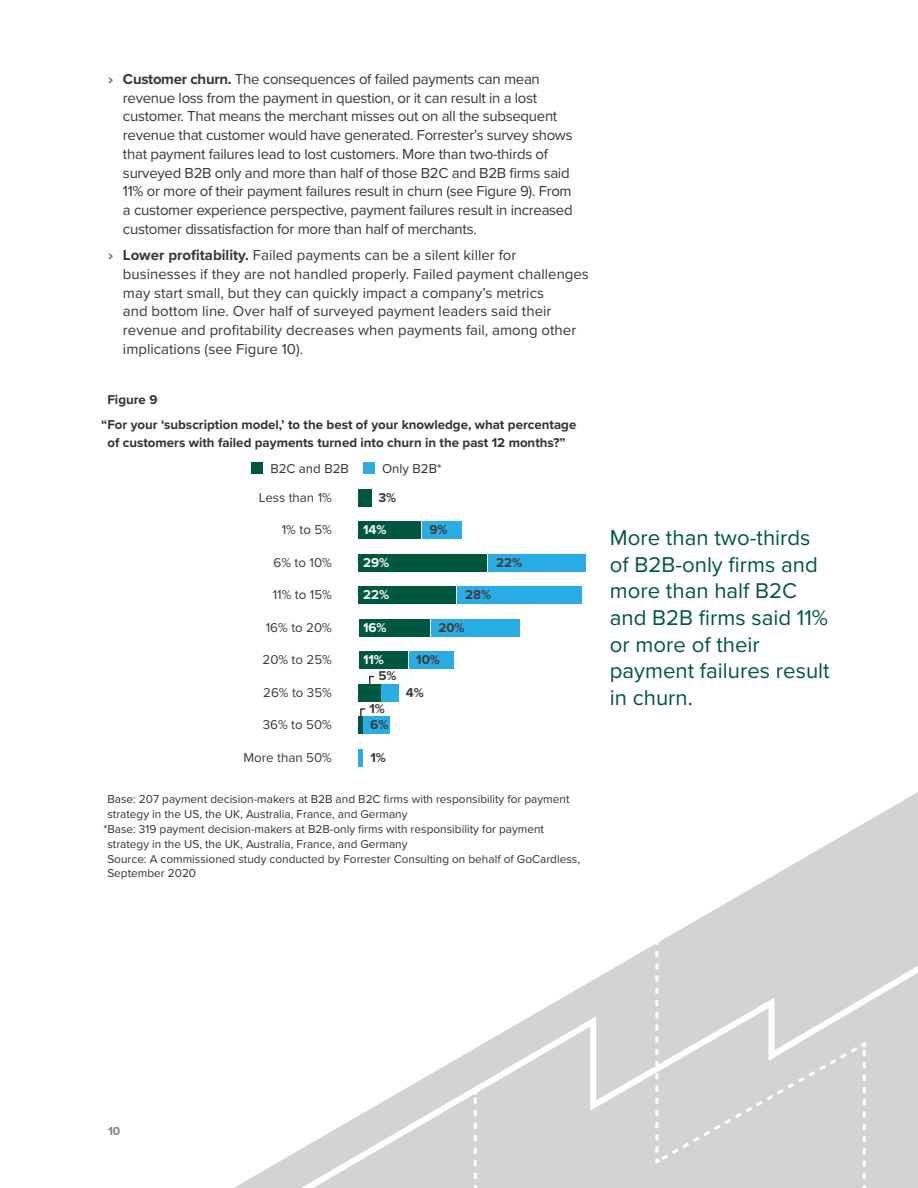
<style>
.page{position:relative;width:918px;height:1188px;background:#fff}
.page>*{position:absolute;margin:0;border:0;box-sizing:border-box;transform-origin:0 0}
.t1{font:22.2px/26.5px "Proxima Nova";color:#005740}
.t2{font:15px/18.8px "Proxima Nova";letter-spacing:-.02em;color:#383839}
.t3{font:15px/18.8px "Proxima Nova";color:#383839}
.t4{font:700 13.35px/25.2px "Proxima Nova";color:#333}
.t5{font:13.35px "Proxima Nova";color:#3b3b3c}
.t6{font:700 13.35px "Proxima Nova";color:#3b3b3c}
.t7{font:13.35px "Proxima Nova";color:#333}
.t8{font:700 13.35px "Proxima Nova";color:#fff}
.t9{font:700 12px "Proxima Nova";color:#808285}
.t10{font:11.85px "Proxima Nova";color:#333}
.s1{font-weight:900;color:#808285}
.s2{font-weight:700}
</style>
<div class="page">
<svg style="left:234px;top:792px;width:684px;height:396px"></svg>
<svg style="left:291px;top:956px;width:627px;height:232px"></svg>
<svg style="left:474px;top:1091px;width:3px;height:88px"></svg>
<div style="left:654px;top:933px;width:213px;height:246px;background:#d1d3d4"></div>
<div style="left:359px;top:554px;width:128px;height:18px;background:#005740"></div>
<div style="left:359px;top:521px;width:62px;height:18px;background:#005740"></div>
<div style="left:359px;top:489px;width:13px;height:18px;background:#005740"></div>
<div style="left:422px;top:521px;width:40px;height:18px;background:#2aade4"></div>
<div style="left:489px;top:554px;width:97px;height:18px;background:#2aade4"></div>
<div style="left:359px;top:586px;width:97px;height:18px;background:#005740"></div>
<div style="left:458px;top:586px;width:124px;height:18px;background:#2aade4"></div>
<div style="left:359px;top:619px;width:71px;height:18px;background:#005740"></div>
<div style="left:431px;top:619px;width:89px;height:18px;background:#2aade4"></div>
<div style="left:359px;top:651px;width:48px;height:18px;background:#005740"></div>
<div style="left:409px;top:651px;width:44px;height:18px;background:#2aade4"></div>
<div style="left:359px;top:684px;width:22px;height:18px;background:#005740"></div>
<div style="left:381px;top:684px;width:18px;height:18px;background:#2aade4"></div>
<hr style="left:359px;top:716px;width:4px;height:18px;background:#005740">
<div style="left:363px;top:716px;width:27px;height:18px;background:#2aade4"></div>
<hr style="left:359px;top:749px;width:4px;height:18px;background:#2aade4">
<div style="left:251px;top:462px;width:12px;height:12px;background:#005740"></div>
<div style="left:363px;top:462px;width:12px;height:12px;background:#2aade4"></div>
<svg style="left:369px;top:675px;width:6px;height:9px"></svg>
<svg style="left:360px;top:708px;width:6px;height:9px"></svg>
<p class="t2" style="left:123px;top:69px;width:451px;text-indent:-15px"><span class="s1">›</span> <span class="s2">Customer churn.</span> The consequences of failed payments can mean revenue loss from the payment in question, or it can result in a lost customer. That means the merchant misses out on all the subsequent revenue that customer would have generated. Forrester’s survey shows that payment failures lead to lost customers. More than two-thirds of surveyed B2B only and more than half of those B2C and B2B firms said 11% or more of their payment failures result in churn (see Figure 9). From a customer experience perspective, payment failures result in increased customer dissatisfaction for more than half of merchants.</p>
<p class="t3" style="left:123px;top:245px;width:467px;text-indent:-15px"><span class="s1">›</span> <span class="s2">Lower profitability.</span> Failed payments can be a silent killer for businesses if they are not handled properly. Failed payment challenges may start small, but they can quickly impact a company’s metrics<br>and bottom line. Over half of surveyed payment leaders said their revenue and profitability decreases when payments fail, among other implications (see Figure 10).</p>
<p class="t4" style="left:101px;top:387px;width:477px;text-indent:6px">Figure 9<br>“For your ‘subscription model,’ to the best of your knowledge, what percentage</p>
<p class="t4" style="left:107px;top:430px;width:460px">of customers with failed payments turned into churn in the past 12 months?”</p>
<p class="t7" style="left:270px;top:458px;width:80px">B2C and B2B</p>
<p class="t7" style="left:382px;top:458px;width:61px">Only B2B*</p>
<p class="t5" style="left:259px;top:487px;width:75px">Less than 1%</p>
<p class="t5" style="left:282px;top:520px;width:52px">1% to 5%</p>
<p class="t5" style="left:274px;top:552px;width:60px">6% to 10%</p>
<p class="t5" style="left:273px;top:585px;width:61px">11% to 15%</p>
<p class="t5" style="left:266px;top:617px;width:68px">16% to 20%</p>
<p class="t5" style="left:263px;top:650px;width:71px">20% to 25%</p>
<p class="t5" style="left:263px;top:682px;width:70px">26% to 35%</p>
<p class="t5" style="left:263px;top:715px;width:71px">36% to 50%</p>
<p class="t5" style="left:244px;top:747px;width:90px">More than 50%</p>
<p class="t6" style="left:378px;top:487px;width:19px">3%</p>
<p class="t8" style="left:363px;top:520px;width:25px">14%</p>
<p class="t8" style="left:363px;top:552px;width:28px">29%</p>
<p class="t8" style="left:363px;top:585px;width:28px">22%</p>
<p class="t8" style="left:363px;top:617px;width:25px">16%</p>
<p class="t8" style="left:363px;top:650px;width:23px">11%</p>
<p class="t6" style="left:379px;top:666px;width:20px">5%</p>
<p class="t6" style="left:369px;top:699px;width:17px">1%</p>
<p class="t6" style="left:370px;top:747px;width:17px">1%</p>
<p class="t6" style="left:370px;top:715px;width:20px">6%</p>
<p class="t6" style="left:430px;top:520px;width:20px">9%</p>
<p class="t6" style="left:496px;top:552px;width:28px">22%</p>
<p class="t6" style="left:465px;top:585px;width:28px">28%</p>
<p class="t6" style="left:438px;top:617px;width:28px">20%</p>
<p class="t6" style="left:416px;top:650px;width:25px">10%</p>
<p class="t6" style="left:406px;top:682px;width:20px">4%</p>
<p class="t10" style="left:107px;top:791px;width:464px">Base: 207 payment decision-makers at B2B and B2C firms with responsibility for payment</p>
<p class="t10" style="left:107px;top:805px;width:302px">strategy in the US, the UK, Australia, France, and Germany</p>
<p class="t10" style="left:103px;top:820px;width:442px">*Base: 319 payment decision-makers at B2B-only firms with responsibility for payment</p>
<p class="t10" style="left:107px;top:835px;width:302px">strategy in the US, the UK, Australia, France, and Germany</p>
<p class="t10" style="left:107px;top:850px;width:474px">Source: A commissioned study conducted by Forrester Consulting on behalf of GoCardless,</p>
<p class="t10" style="left:107px;top:865px;width:90px">September 2020</p>
<h1 class="t1" style="left:610px;top:524px;width:221px">More than two-thirds of B2B-only firms and more than half B2C and B2B firms said 11% or more of their payment failures result in churn.</h1>
<p class="t9" style="left:108px;top:1122px;width:14px">10</p>
</div>
